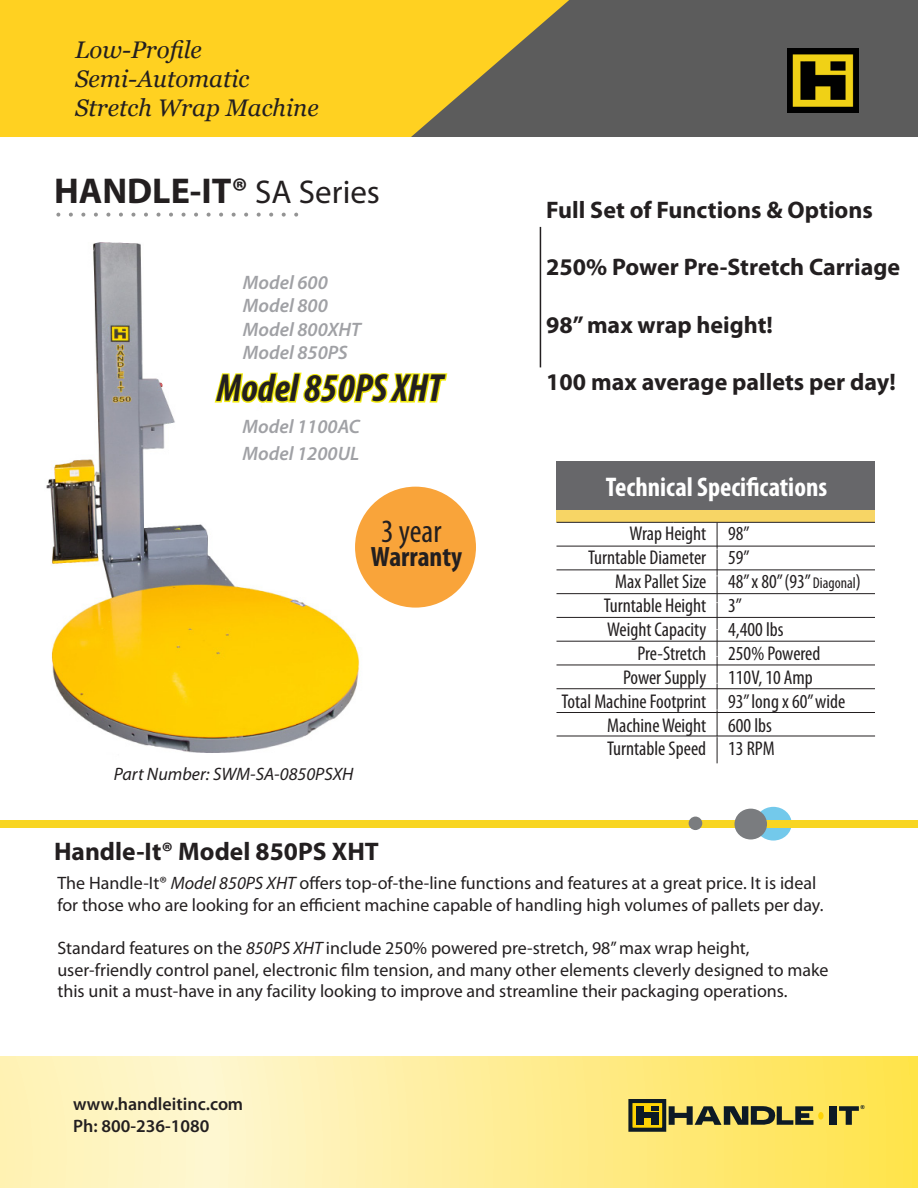
<style>
.page{position:relative;width:918px;height:1188px;background:#fff}
.page>*{position:absolute;margin:0;border:0;box-sizing:border-box;transform-origin:0 0}
.t1{font:italic 700 condensed 39.45px "Myriad Pro";color:#231f20}
.t2{font:700 36px "Myriad Pro";color:#231f20}
.t3{font:condensed 32.55px "Myriad Pro";color:#231f20}
.t4{font:700 condensed 28.05px "Myriad Pro";color:#231f20}
.t5{font:700 condensed 27px "Myriad Pro";color:#fff}
.t6{font:700 25.5px "Myriad Pro";color:#231f20}
.t7{font:700 24px "Myriad Pro";color:#231f20}
.t8{font:italic 24px "Georgia";color:#231f20}
.t9{font:condensed 19.95px "Myriad Pro";color:#231f20}
.t10{font:italic 600 19.5px "Myriad Pro";color:#a0a1a5}
.t11{font:18px/21.6px "Myriad Pro";color:#231f20}
.t12{font:600 18px "Myriad Pro";color:#231f20}
.t13{font:italic 18px "Myriad Pro";color:#231f20}
.t14{font:900 5.4px "Arial";color:#0d1a25}
.s1{font-weight:400;font-size:33px}
.s2{font-size:15.6px}
.s3{font-style:italic}
</style>
<div class="page">
<img style="left:46px;top:242px;width:316px;height:511px">
<div style="left:0;top:0;width:411px;height:137px;background:#ffd121"></div>
<svg style="left:411px;top:0;width:507px;height:137px;background:#776f52"></svg>
<img style="left:788px;top:49px;width:71px;height:64px">
<svg style="left:755px;top:807px;width:37px;height:34px"></svg>
<div style="left:0;top:821px;width:918px;height:7px;background:#f8d522"></div>
<div style="left:735px;top:809px;width:32px;height:30px;background:#7a7c7f;border-radius:50%"></div>
<div style="left:689px;top:817px;width:13px;height:13px;background:#7a7c7f;border-radius:50%"></div>
<hr style="left:540px;top:227px;width:1px;height:140px;background:#231f20">
<div style="left:557px;top:496px;width:318px;height:26px;background:#f7d565"></div>
<hr style="left:557px;top:522px;width:117px;height:1px;background:#231f20">
<hr style="left:674px;top:522px;width:201px;height:1px;background:#231f20">
<hr style="left:557px;top:546px;width:318px;height:1px;background:#231f20">
<hr style="left:557px;top:570px;width:318px;height:1px;background:#231f20">
<hr style="left:557px;top:593px;width:318px;height:1px;background:#231f20">
<hr style="left:557px;top:617px;width:318px;height:1px;background:#231f20">
<hr style="left:557px;top:641px;width:318px;height:1px;background:#231f20">
<hr style="left:557px;top:665px;width:318px;height:1px;background:#231f20">
<hr style="left:557px;top:688px;width:318px;height:1px;background:#231f20">
<hr style="left:557px;top:712px;width:318px;height:1px;background:#231f20">
<svg style="left:717px;top:523px;width:1px;height:240px"></svg>
<hr style="left:557px;top:736px;width:318px;height:1px;background:#231f20">
<div style="left:557px;top:461px;width:318px;height:48px;background:#67676a"></div>
<svg style="left:213px;top:371px;width:235px;height:33px"></svg>
<svg style="left:71px;top:213px;width:215px;height:4px"></svg>
<svg style="left:0;top:1057px;width:918px;height:131px;background:#feee99"></svg>
<div style="left:630px;top:1101px;width:34px;height:29px;background:#fed304"></div>
<div style="left:628px;top:1099px;width:38px;height:33px;border:4px solid #0d1a25"></div>
<div style="left:651px;top:1113px;width:8px;height:12px;background:#0d1a25"></div>
<div style="left:636px;top:1106px;width:8px;height:19px;background:#0d1a25"></div>
<div style="left:636px;top:1113px;width:23px;height:5px;background:#0d1a25"></div>
<svg style="left:651px;top:1106px;width:8px;height:4px"></svg>
<svg style="left:839px;top:1106px;width:20px;height:19px"></svg>
<svg style="left:669px;top:1106px;width:144px;height:19px;background:#706e41"></svg>
<div style="left:829px;top:1106px;width:7px;height:19px;background:#0d1a25"></div>
<div style="left:818px;top:1112px;width:6px;height:8px;background:#fed304;border-radius:50%"></div>
<div style="left:355px;top:487px;width:121px;height:121px;background:#f9a43a;border-radius:50%"></div>
<p class="t8" style="left:75px;top:35px;width:128px">Low-Profile</p>
<p class="t8" style="left:75px;top:63px;width:176px">Semi-Automatic</p>
<p class="t8" style="left:75px;top:92px;width:245px">Stretch Wrap Machine</p>
<p class="t2" style="left:54px;top:167px;width:328px">HANDLE-IT® <span class="s1">SA Series</span></p>
<p class="t10" style="left:243px;top:270px;width:87px">Model 600</p>
<p class="t10" style="left:243px;top:293px;width:87px">Model 800</p>
<p class="t10" style="left:243px;top:317px;width:120px">Model 800XHT</p>
<p class="t10" style="left:243px;top:340px;width:107px">Model 850PS</p>
<p class="t1" style="left:217px;top:364px;width:227px">Model 850PS XHT</p>
<p class="t10" style="left:243px;top:414px;width:119px">Model 1100AC</p>
<p class="t10" style="left:243px;top:441px;width:118px">Model 1200UL</p>
<p class="t3" style="left:381px;top:511px;width:62px">3 year</p>
<p class="t4" style="left:371px;top:539px;width:93px">Warranty</p>
<p class="t13" style="left:114px;top:763px;width:241px">Part Number: SWM-SA-0850PSXH</p>
<p class="t6" style="left:54px;top:834px;width:326px">Handle-It® Model 850PS XHT</p>
<p class="t7" style="left:546px;top:194px;width:328px">Full Set of Functions &amp; Options</p>
<p class="t7" style="left:546px;top:251px;width:355px">250% Power Pre-Stretch Carriage</p>
<p class="t7" style="left:546px;top:309px;width:228px">98” max wrap height!</p>
<p class="t7" style="left:546px;top:367px;width:351px">100 max average pallets per day!</p>
<p class="t5" style="left:606px;top:471px;width:223px">Technical Specifications</p>
<p class="t9" style="left:629px;top:521px;width:78px">Wrap Height</p>
<p class="t9" style="left:588px;top:545px;width:119px">Turntable Diameter</p>
<p class="t9" style="left:615px;top:569px;width:93px">Max Pallet Size</p>
<p class="t9" style="left:604px;top:593px;width:104px">Turntable Height</p>
<p class="t9" style="left:607px;top:617px;width:100px">Weight Capacity</p>
<p class="t9" style="left:637px;top:641px;width:70px">Pre-Stretch</p>
<p class="t9" style="left:623px;top:665px;width:85px">Power Supply</p>
<p class="t9" style="left:562px;top:689px;width:146px">Total Machine Footprint</p>
<p class="t9" style="left:607px;top:713px;width:100px">Machine Weight</p>
<p class="t9" style="left:607px;top:737px;width:100px">Turntable Speed</p>
<p class="t9" style="left:728px;top:521px;width:23px">98”</p>
<p class="t9" style="left:728px;top:545px;width:23px">59”</p>
<p class="t9" style="left:728px;top:569px;width:134px">48” x 80” (93” <span class="s2">Diagonal</span>)</p>
<p class="t9" style="left:728px;top:593px;width:15px">3”</p>
<p class="t9" style="left:728px;top:617px;width:57px">4,400 lbs</p>
<p class="t9" style="left:728px;top:641px;width:94px">250% Powered</p>
<p class="t9" style="left:728px;top:665px;width:86px">110V, 10 Amp</p>
<p class="t9" style="left:728px;top:689px;width:119px">93” long x 60” wide</p>
<p class="t9" style="left:728px;top:713px;width:45px">600 lbs</p>
<p class="t9" style="left:728px;top:737px;width:48px">13 RPM</p>
<p class="t11" style="left:57px;top:872px;width:768px">The Handle-It® <span class="s3">Model 850PS XHT</span> offers top-of-the-line functions and features at a great price. It is ideal for those who are looking for an efficient machine capable of handling high volumes of pallets per day.</p>
<p class="t11" style="left:57px;top:937px;width:773px">Standard features on the <span class="s3">850PS XHT</span> include 250% powered pre-stretch, 98” max wrap height, user-friendly control panel, electronic film tension, and many other elements cleverly designed to make this unit a must-have in any facility looking to improve and streamline their packaging operations.</p>
<p class="t12" style="left:73px;top:1093px;width:171px">www.handleitinc.com</p>
<p class="t14" style="left:860px;top:1103px;width:6px">®</p>
<p class="t12" style="left:73px;top:1114px;width:138px">Ph: 800-236-1080</p>
</div>
